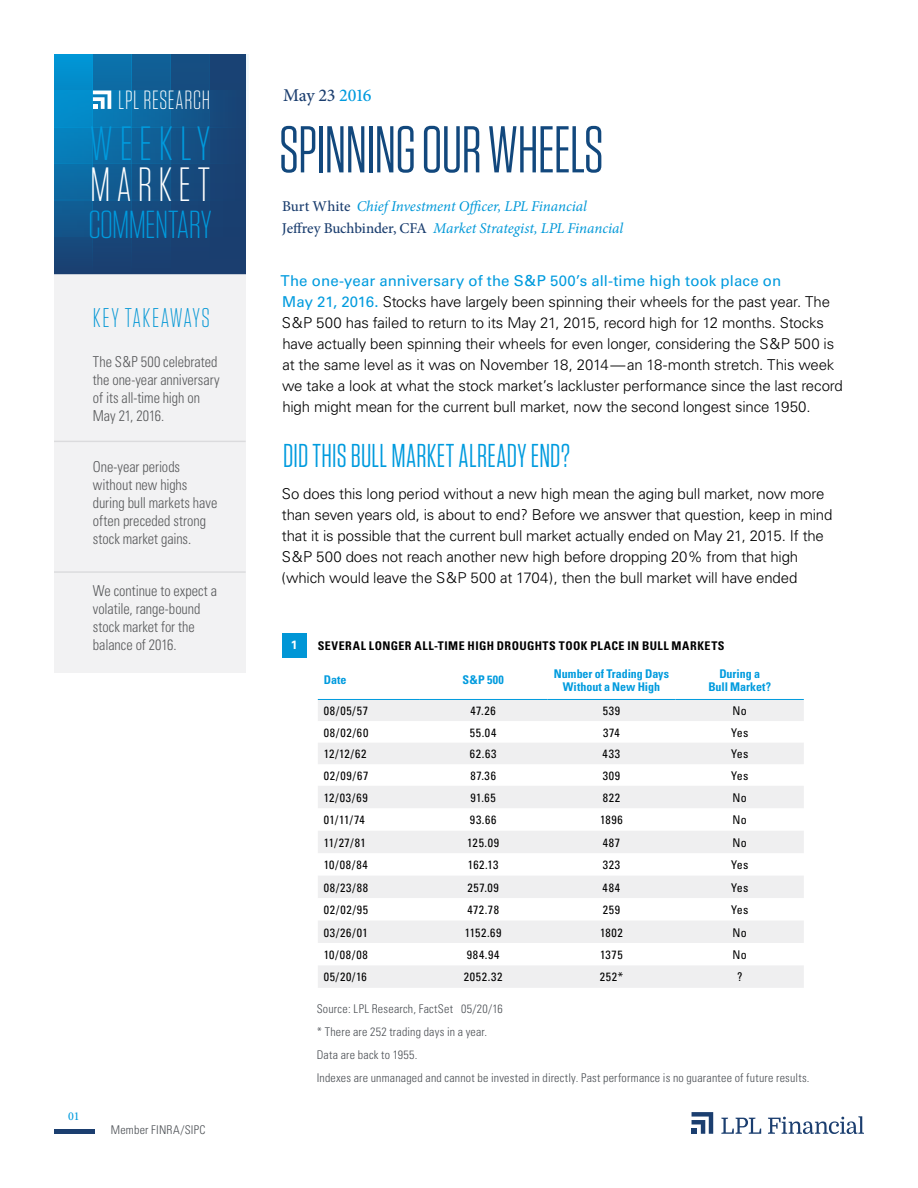
<style>
.page{position:relative;width:918px;height:1188px;background:#fff}
.page>*{position:absolute;margin:0;border:0;box-sizing:border-box;transform-origin:0 0}
.t1{font:66px "Tungsten Narrow";letter-spacing:-.01em;color:#12487d}
.t2{font:300 48px "Tungsten Narrow";letter-spacing:.13em;color:#fff}
.t3{font:300 48px "Tungsten Narrow";letter-spacing:.135em;color:#009bde;scale:1.04 1}
.t4{font:300 39px "Tungsten Narrow";letter-spacing:-.015em;color:#009bde;scale:1.04 1}
.t5{font:33px "Tungsten Narrow";letter-spacing:.01em;color:#009bde}
.t6{font:300 27px "Tungsten Narrow";letter-spacing:.055em;color:#0497d5;scale:1.04 1}
.t7{font:300 26.25px "Tungsten Narrow";letter-spacing:.025em;color:#fff}
.t8{font:500 18px "Minion Pro";letter-spacing:-.025em;color:#1b3e6f}
.t9{font:300 15px/21px "Univers";letter-spacing:-.01em;color:#000}
.t10{font:300 condensed 15px/18px "Univers";letter-spacing:-.005em;color:#58595b;scale:.95 1}
.t11{font:italic 15px/21.5px "Minion Pro";letter-spacing:-.005em;color:#0098d8}
.t12{font:condensed 12px "Univers";letter-spacing:.055em;color:#000}
.t13{font:300 condensed 12px/23.2px "Univers";letter-spacing:.02em;color:#4b4f54}
.t14{font:700 condensed 12px/13.5px "Univers";color:#009bde;text-align:center}
.t15{font:700 condensed 12px "Univers";letter-spacing:.04em;color:#000}
.t16{font:500 12px "Minion Pro";color:#009bde}
.t17{font:700 12px "Univers";color:#fff}
.s1{color:#009bde}
.s2{font-weight:500;font-style:normal;color:#1b3e6f}
.s3{font-weight:400;color:#009bde}
</style>
<div class="page">
<svg style="left:93px;top:54px;width:39px;height:221px"></svg>
<div style="left:209px;top:54px;width:39px;height:220px;background:#194274"></div>
<svg style="left:171px;top:54px;width:38px;height:221px"></svg>
<svg style="left:132px;top:54px;width:39px;height:221px"></svg>
<svg style="left:54px;top:54px;width:39px;height:221px"></svg>
<div style="left:54px;top:164px;width:194px;height:36px;background:linear-gradient(to right,#0769a3,#244371)"></div>
<div style="left:54px;top:200px;width:194px;height:37px;background:linear-gradient(to right,#0d568d,#244372)"></div>
<div style="left:54px;top:127px;width:194px;height:37px;background:linear-gradient(to right,#017fbd,#244472)"></div>
<svg style="left:93px;top:91px;width:18px;height:18px"></svg>
<hr style="left:54px;top:1130px;width:40px;height:4px;background:#1b3e6f">
<svg style="left:692px;top:1112px;width:21px;height:22px"></svg>
<svg style="left:721px;top:1118px;width:40px;height:16px"></svg>
<svg style="left:768px;top:1116px;width:96px;height:18px"></svg>
<hr style="left:56px;top:336px;width:195px;height:2px;background:#4b4f54">
<div style="left:54px;top:275px;width:192px;height:398px;background:#efeff0"></div>
<hr style="left:54px;top:441px;width:192px;height:1px;background:#4b4f54">
<hr style="left:54px;top:571px;width:192px;height:2px;background:#4b4f54">
<div style="left:282px;top:633px;width:24px;height:25px;background:#0096d6"></div>
<div style="left:318px;top:700px;width:486px;height:21px;background:#efeff0"></div>
<svg style="left:318px;top:743px;width:486px;height:245px;fill:#efeff0"></svg>
<hr style="left:318px;top:699px;width:101px;height:1px;background:#009bde">
<hr style="left:419px;top:699px;width:128px;height:1px;background:#009bde">
<hr style="left:547px;top:699px;width:129px;height:1px;background:#009bde">
<hr style="left:676px;top:699px;width:128px;height:1px;background:#009bde">
<h3 class="t7" style="left:118px;top:87px;width:93px">LPL RESEARCH</h3>
<h2 class="t3" style="left:90px;top:120px;width:117px">WEEKLY</h2>
<h2 class="t2" style="left:90px;top:161px;width:121px">MARKET</h2>
<h3 class="t4" style="left:88px;top:205px;width:120px">COMMENTARY</h3>
<h3 class="t6" style="left:93px;top:304px;width:114px">KEY TAKEAWAYS</h3>
<p class="t10" style="left:93px;top:352px;width:135px">The S&amp;P 500 celebrated the one-year anniversary of its all-time high on<br>May 21, 2016.</p>
<p class="t10" style="left:93px;top:458px;width:132px">One-year periods without new highs during bull markets have often preceded strong stock market gains.</p>
<p class="t10" style="left:93px;top:582px;width:132px">We continue to expect a volatile, range-bound stock market for the balance of 2016.</p>
<p class="t16" style="left:68px;top:1108px;width:13px">01</p>
<p class="t13" style="left:111px;top:1118px;width:96px">Member FINRA/SIPC</p>
<p class="t8" style="left:283px;top:83px;width:90px">May 23 <span class="s1">2016</span></p>
<h1 class="t1" style="left:279px;top:117px;width:326px">SPINNING OUR WHEELS</h1>
<p class="t11" style="left:282px;top:196px;width:343px"><span class="s2">Burt White</span> Chief Investment Officer, LPL Financial<br><span class="s2">Jeffrey Buchbinder, CFA</span> Market Strategist, LPL Financial</p>
<p class="t9" style="left:281px;top:270px;width:564px"><span class="s3">The one-year anniversary of the S&amp;P 500’s all-time high took place on<br>May 21, 2016.</span> Stocks have largely been spinning their wheels for the past year. The S&amp;P 500 has failed to return to its May 21, 2015, record high for 12 months. Stocks have actually been spinning their wheels for even longer, considering the S&amp;P 500 is at the same level as it was on November 18, 2014—an 18-month stretch. This week we take a look at what the stock market’s lackluster performance since the last record high might mean for the current bull market, now the second longest since 1950.</p>
<h3 class="t5" style="left:283px;top:440px;width:288px">DID THIS BULL MARKET ALREADY END?</h3>
<p class="t9" style="left:282px;top:483px;width:552px">So does this long period without a new high mean the aging bull market, now more than seven years old, is about to end? Before we answer that question, keep in mind that it is possible that the current bull market actually ended on May 21, 2015. If the S&amp;P 500 does not reach another new high before dropping 20% from that high (which would leave the S&amp;P 500 at 1704), then the bull market will have ended</p>
<p class="t17" style="left:291px;top:638px;width:8px">1</p>
<p class="t15" style="left:318px;top:639px;width:408px">SEVERAL LONGER ALL-TIME HIGH DROUGHTS TOOK PLACE IN BULL MARKETS</p>
<p class="t14" style="left:324px;top:673px;width:24px">Date</p>
<p class="t14" style="left:463px;top:673px;width:43px">S&amp;P 500</p>
<p class="t14" style="left:554px;top:666px;width:117px">Number of Trading Days<br>Without a New High</p>
<p class="t14" style="left:708px;top:666px;width:64px">During a<br>Bull Market?</p>
<p class="t12" style="left:324px;top:703px;width:46px">08/05/57</p>
<p class="t12" style="left:471px;top:703px;width:27px">47.26</p>
<p class="t12" style="left:603px;top:703px;width:19px">539</p>
<p class="t12" style="left:733px;top:703px;width:16px">No</p>
<p class="t12" style="left:324px;top:725px;width:46px">08/02/60</p>
<p class="t12" style="left:470px;top:725px;width:28px">55.04</p>
<p class="t12" style="left:603px;top:725px;width:18px">374</p>
<p class="t12" style="left:731px;top:725px;width:19px">Yes</p>
<p class="t12" style="left:324px;top:746px;width:44px">12/12/62</p>
<p class="t12" style="left:470px;top:746px;width:28px">62.63</p>
<p class="t12" style="left:603px;top:746px;width:19px">433</p>
<p class="t12" style="left:731px;top:746px;width:19px">Yes</p>
<p class="t12" style="left:324px;top:768px;width:46px">02/09/67</p>
<p class="t12" style="left:470px;top:768px;width:27px">87.36</p>
<p class="t12" style="left:603px;top:768px;width:19px">309</p>
<p class="t12" style="left:731px;top:768px;width:19px">Yes</p>
<p class="t12" style="left:324px;top:790px;width:45px">12/03/69</p>
<p class="t12" style="left:470px;top:790px;width:27px">91.65</p>
<p class="t12" style="left:603px;top:790px;width:19px">822</p>
<p class="t12" style="left:733px;top:790px;width:16px">No</p>
<p class="t12" style="left:324px;top:812px;width:43px">01/11/74</p>
<p class="t12" style="left:470px;top:812px;width:28px">93.66</p>
<p class="t12" style="left:600px;top:812px;width:24px">1896</p>
<p class="t12" style="left:733px;top:812px;width:16px">No</p>
<p class="t12" style="left:324px;top:835px;width:43px">11/27/81</p>
<p class="t12" style="left:467px;top:835px;width:33px">125.09</p>
<p class="t12" style="left:603px;top:835px;width:19px">487</p>
<p class="t12" style="left:733px;top:835px;width:16px">No</p>
<p class="t12" style="left:324px;top:857px;width:45px">10/08/84</p>
<p class="t12" style="left:468px;top:857px;width:32px">162.13</p>
<p class="t12" style="left:603px;top:857px;width:19px">323</p>
<p class="t12" style="left:731px;top:857px;width:19px">Yes</p>
<p class="t12" style="left:324px;top:880px;width:46px">08/23/88</p>
<p class="t12" style="left:467px;top:880px;width:33px">257.09</p>
<p class="t12" style="left:603px;top:880px;width:19px">484</p>
<p class="t12" style="left:731px;top:880px;width:19px">Yes</p>
<p class="t12" style="left:324px;top:902px;width:46px">02/02/95</p>
<p class="t12" style="left:467px;top:902px;width:33px">472.78</p>
<p class="t12" style="left:603px;top:902px;width:19px">259</p>
<p class="t12" style="left:731px;top:902px;width:19px">Yes</p>
<p class="t12" style="left:324px;top:925px;width:45px">03/26/01</p>
<p class="t12" style="left:465px;top:925px;width:38px">1152.69</p>
<p class="t12" style="left:600px;top:925px;width:24px">1802</p>
<p class="t12" style="left:733px;top:925px;width:16px">No</p>
<p class="t12" style="left:324px;top:947px;width:45px">10/08/08</p>
<p class="t12" style="left:467px;top:947px;width:34px">984.94</p>
<p class="t12" style="left:600px;top:947px;width:24px">1375</p>
<p class="t12" style="left:733px;top:947px;width:16px">No</p>
<p class="t12" style="left:324px;top:970px;width:45px">05/20/16</p>
<p class="t12" style="left:464px;top:970px;width:40px">2052.32</p>
<p class="t12" style="left:600px;top:970px;width:25px">252*</p>
<p class="t12" style="left:737px;top:970px;width:7px">?</p>
<p class="t13" style="left:317px;top:997px;width:494px">Source: LPL Research, FactSet 05/20/16<br>* There are 252 trading days in a year.<br>Data are back to 1955.<br>Indexes are unmanaged and cannot be invested in directly. Past performance is no guarantee of future results.</p>
</div>
